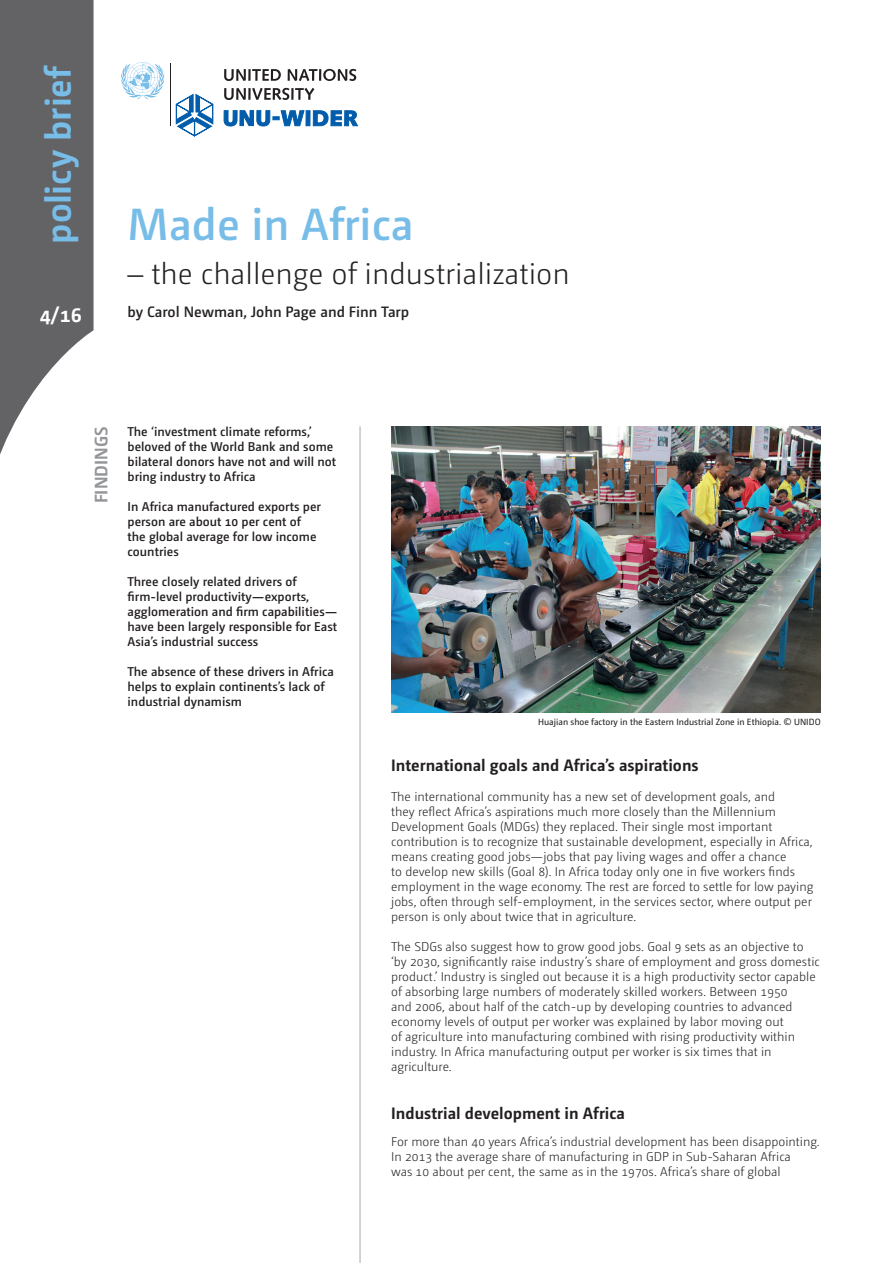
<style>
.page{position:relative;width:893px;height:1263px;background:#fff}
.page>*{position:absolute;margin:0;border:0;box-sizing:border-box;transform-origin:0 0}
.t1{font:600 45px "Camingo Dos";color:#78bde8}
.t2{font:700 36px "Camingo Dos";color:#78bde8}
.t3{font:300 30px "Camingo Dos";color:#231f20}
.t4{font:700 21px "Camingo Dos";color:#fff}
.t5{font:700 18px "Camingo Dos";color:#939598}
.t6{font:700 16.5px "Camingo Dos";color:#231f20}
.t7{font:600 15px "Camingo Dos";color:#231f20}
.t8{font:300 12.75px/15px "Camingo Dos";color:#231f20}
.t9{font:600 12.75px/15px "Camingo Dos";color:#231f20}
.t10{font:9px "Camingo Dos";color:#231f20}
</style>
<div class="page">
<hr style="left:360px;top:426px;width:1px;height:837px;background:#a8a9ad">
<hr style="left:170px;top:64px;width:1px;height:62px;background:#231f20">
<svg style="left:121px;top:62px;width:44px;height:37px"></svg>
<svg style="left:175px;top:68px;width:183px;height:68px"></svg>
<svg style="left:0;top:0;width:94px;height:454px;fill:#636366"></svg>
<img style="left:391px;top:426px;width:430px;height:287px">
<h2 class="t2" style="left:36px;top:244px;width:179px;rotate:-90deg">policy brief</h2>
<h3 class="t4" style="left:40px;top:301px;width:44px">4/16</h3>
<h1 class="t1" style="left:128px;top:197px;width:288px">Made in Africa</h1>
<h3 class="t3" style="left:128px;top:256px;width:444px">– the challenge of industrialization</h3>
<p class="t7" style="left:128px;top:303px;width:283px">by Carol Newman, John Page and Finn Tarp</p>
<h3 class="t5" style="left:90px;top:503px;width:79px;rotate:-90deg">FINDINGS</h3>
<p class="t9" style="left:128px;top:424px;width:210px">The ‘investment climate reforms,’ beloved of the World Bank and some bilateral donors have not and will not bring industry to Africa</p>
<p class="t9" style="left:128px;top:499px;width:195px">In Africa manufactured exports per person are about 10 per cent of the global average for low income countries</p>
<p class="t9" style="left:128px;top:574px;width:211px">Three closely related drivers of firm-level productivity—exports, agglomeration and firm capabilities— have been largely responsible for East Asia’s industrial success</p>
<p class="t9" style="left:128px;top:664px;width:208px">The absence of these drivers in Africa helps to explain continents’s lack of industrial dynamism</p>
<p class="t10" style="left:538px;top:717px;width:284px">Huajian shoe factory in the Eastern Industrial Zone in Ethiopia. © UNIDO</p>
<p class="t6" style="left:391px;top:756px;width:309px">International goals and Africa’s aspirations</p>
<p class="t8" style="left:391px;top:789px;width:424px">The international community has a new set of development goals, and<br>they reflect Africa’s aspirations much more closely than the Millennium Development Goals (MDGs) they replaced. Their single most important contribution is to recognize that sustainable development, especially in Africa, means creating good jobs—jobs that pay living wages and offer a chance<br>to develop new skills (Goal 8). In Africa today only one in five workers finds employment in the wage economy. The rest are forced to settle for low paying jobs, often through self-employment, in the services sector, where output per person is only about twice that in agriculture.</p>
<p class="t8" style="left:391px;top:939px;width:430px">The SDGs also suggest how to grow good jobs. Goal 9 sets as an objective to ‘by 2030, significantly raise industry’s share of employment and gross domestic product.’ Industry is singled out because it is a high productivity sector capable of absorbing large numbers of moderately skilled workers. Between 1950<br>and 2006, about half of the catch-up by developing countries to advanced economy levels of output per worker was explained by labor moving out<br>of agriculture into manufacturing combined with rising productivity within industry. In Africa manufacturing output per worker is six times that in agriculture.</p>
<p class="t6" style="left:391px;top:1103px;width:235px">Industrial development in Africa</p>
<p class="t8" style="left:391px;top:1134px;width:430px">For more than 40 years Africa’s industrial development has been disappointing.<br>In 2013 the average share of manufacturing in GDP in Sub-Saharan Africa<br>was 10 about per cent, the same as in the 1970s. Africa’s share of global</p>
</div>
